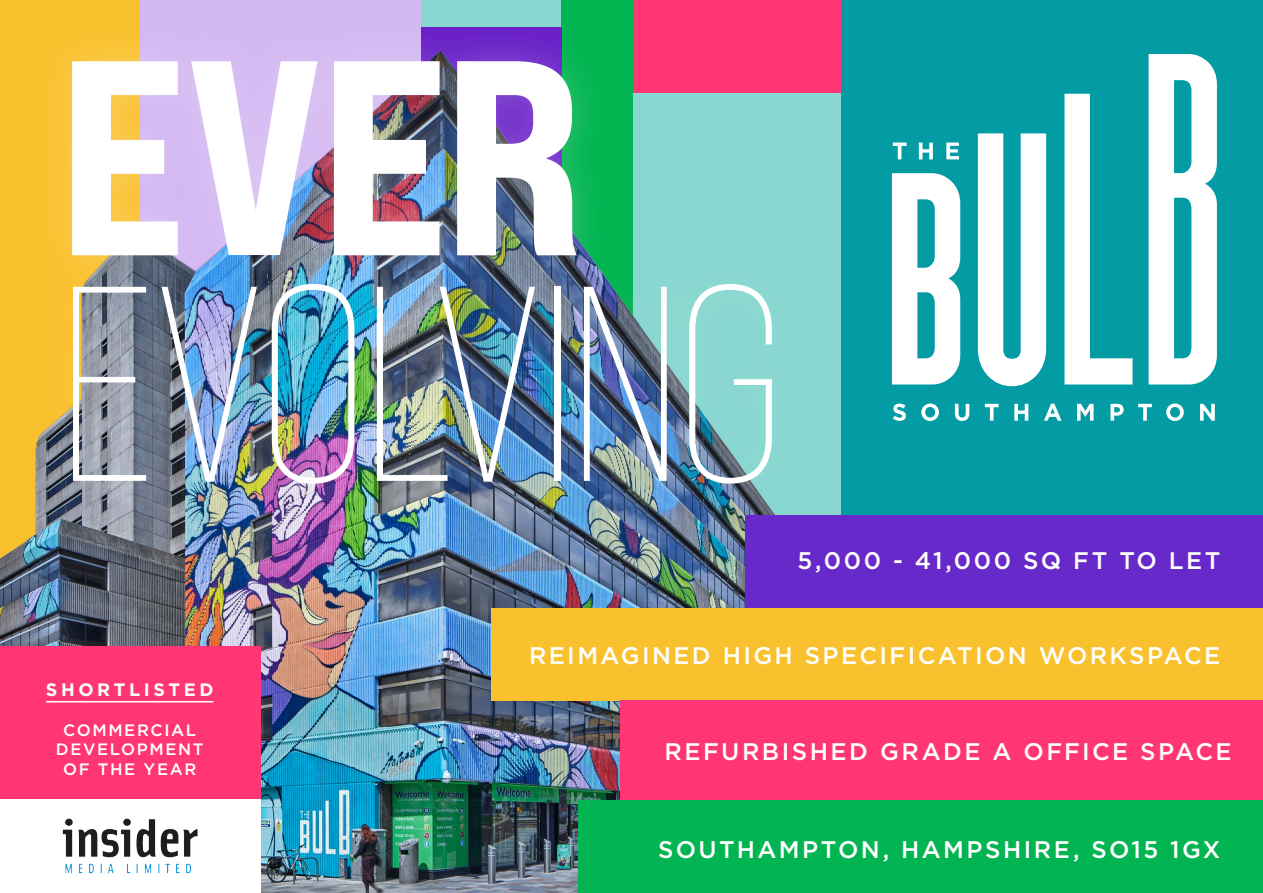
<style>
.page{position:relative;width:1263px;height:893px;background:#fff}
.page>*{position:absolute;margin:0;border:0;box-sizing:border-box;transform-origin:0 0}
.t1{font:300 277.2px "Bebas Neue Pro";letter-spacing:-.03em;color:#fff}
.t2{font:277.2px "Bebas Neue Pro Exp Eb";color:#fff}
.t3{font:500 24px "Gotham";letter-spacing:.1em;color:#fff}
.t4{font:700 18px "Gotham";letter-spacing:.2em;color:#fff}
.t5{font:500 16.5px/19.8px "Gotham";letter-spacing:.1em;color:#fff;text-align:center}
</style>
<div class="page">
<div style="left:421px;top:0;width:141px;height:647px;background:#88d7d0"></div>
<div style="left:561px;top:0;width:72px;height:636px;background:#03b551"></div>
<div style="left:139px;top:0;width:282px;height:647px;background:#d4b8f2"></div>
<div style="left:0;top:0;width:139px;height:647px;background:#fac12e"></div>
<img style="left:0;top:22px;width:842px;height:871px">
<div style="left:842px;top:0;width:421px;height:729px;background:#039ca4"></div>
<svg style="left:978px;top:133px;width:68px;height:10px"></svg>
<svg style="left:1064px;top:94px;width:26px;height:49px"></svg>
<svg style="left:1148px;top:54px;width:69px;height:312px"></svg>
<svg style="left:893px;top:143px;width:322px;height:278px"></svg>
<div style="left:746px;top:514px;width:517px;height:93px;background:#6829ca"></div>
<div style="left:491px;top:607px;width:772px;height:93px;background:#fac12e"></div>
<div style="left:621px;top:700px;width:642px;height:164px;background:#ff3673"></div>
<div style="left:35px;top:24px;width:775px;height:496px;background:#fff;opacity:.23"></div>
<div style="left:578px;top:800px;width:685px;height:93px;background:#03b552"></div>
<div style="left:0;top:647px;width:260px;height:153px;background:#ff3673"></div>
<hr style="left:46px;top:701px;width:167px;height:1px;background:#fff">
<div style="left:0;top:799px;width:260px;height:94px;background:#fff"></div>
<img style="left:62px;top:818px;width:136px;height:56px">
<h1 class="t2" style="left:57px;top:-15px;width:530px">EVER</h1>
<h1 class="t1" style="left:57px;top:233px;width:729px">EVOLVING</h1>
<p class="t3" style="left:798px;top:545px;width:424px">5,000 - 41,000 SQ FT TO LET</p>
<p class="t4" style="left:46px;top:677px;width:169px">SHORTLISTED</p>
<p class="t5" style="left:56px;top:720px;width:149px">COMMERCIAL<br>DEVELOPMENT<br>OF THE YEAR</p>
<p class="t3" style="left:529px;top:639px;width:693px">REIMAGINED HIGH SPECIFICATION WORKSPACE</p>
<p class="t3" style="left:664px;top:736px;width:569px">REFURBISHED GRADE A OFFICE SPACE</p>
<p class="t3" style="left:658px;top:834px;width:564px">SOUTHAMPTON, HAMPSHIRE, SO15 1GX</p>
</div>
